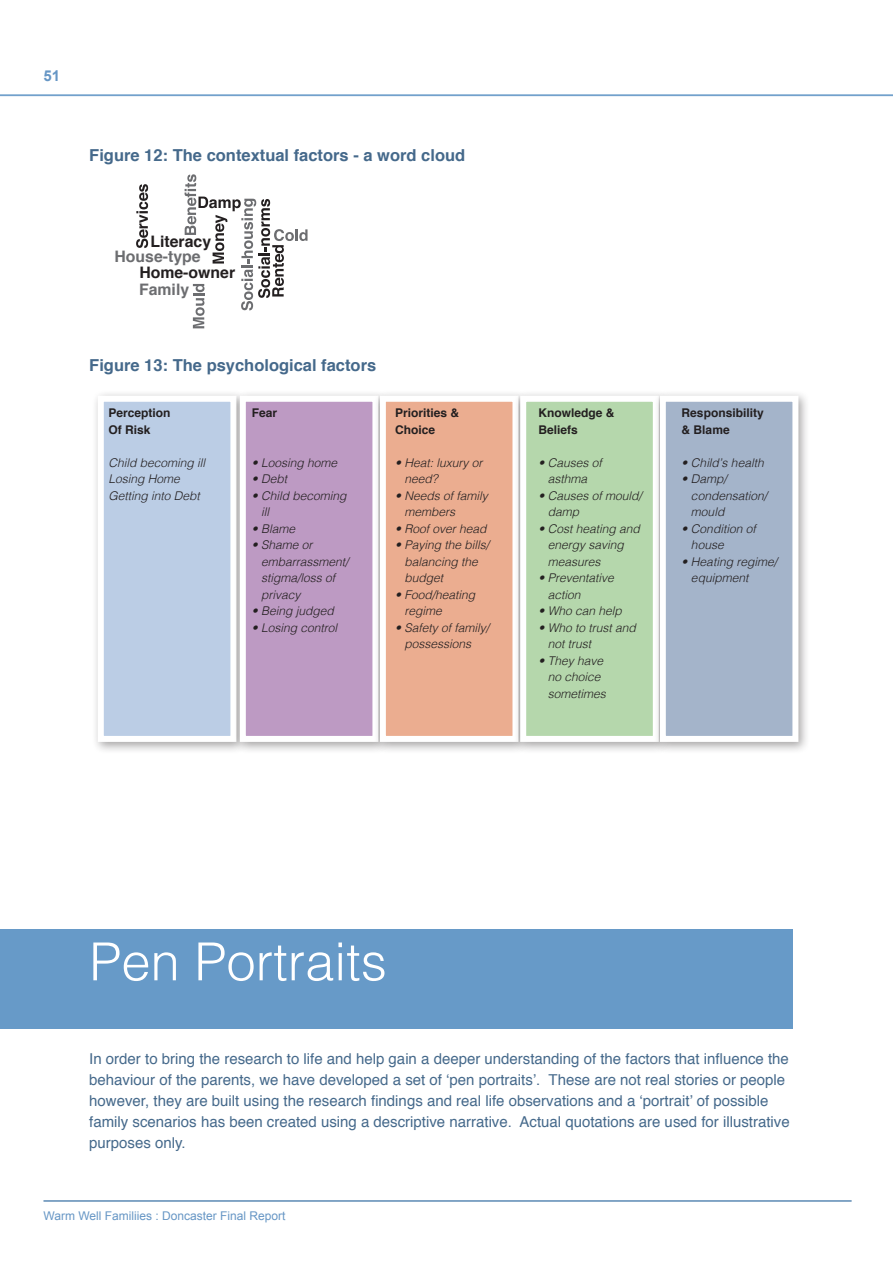
<style>
.page{position:relative;width:893px;height:1263px;background:#fff}
.page>*{position:absolute;margin:0;border:0;box-sizing:border-box;transform-origin:0 0}
.t1{font:300 52.5px "Helvetica";color:#fff}
.t2{font:700 16.5px "Helvetica";color:#45698b}
.t3{font:700 15.75px "Helvetica";color:#231f20}
.t4{font:700 15.75px/33.3px "Helvetica";color:#6c6d70}
.t5{font:15px/21px "Helvetica";color:#45698b}
.t6{font:700 15px "Arial";color:#6696c5}
.t7{font:italic 300 12px/16.5px "Helvetica";color:#231f20}
.t8{font:700 12px/16.5px "Helvetica";color:#231f20}
.t9{font:12px "Arial";color:#6696c5}
</style>
<div class="page">
<hr style="left:0;top:94px;width:893px;height:1px;background:#679ac8">
<hr style="left:0;top:95px;width:893px;height:1px;background:#679ac8">
<hr style="left:44px;top:1200px;width:807px;height:1px;background:#679ac8">
<div style="left:0;top:929px;width:792px;height:100px;background:#679ac8"></div>
<svg style="left:136px;top:184px;width:12px;height:64px"></svg>
<svg style="left:185px;top:174px;width:123px;height:154px"></svg>
<div style="left:92px;top:390px;width:156px;height:364px;background:#231f20;opacity:.4"></div>
<div style="left:98px;top:396px;width:138px;height:346px;background:#bbcde5;border:6px solid #fff"></div>
<div style="left:234px;top:390px;width:156px;height:364px;background:#231f20;opacity:.4"></div>
<div style="left:240px;top:396px;width:138px;height:346px;background:#bd9ac3;border:6px solid #fff"></div>
<div style="left:374px;top:390px;width:156px;height:364px;background:#231f20;opacity:.4"></div>
<div style="left:380px;top:396px;width:138px;height:346px;background:#ebad90;border:6px solid #fff"></div>
<div style="left:514px;top:390px;width:157px;height:364px;background:#231f20;opacity:.4"></div>
<div style="left:520px;top:396px;width:139px;height:346px;background:#b5d7ac;border:6px solid #fff"></div>
<div style="left:654px;top:390px;width:156px;height:364px;background:#231f20;opacity:.4"></div>
<div style="left:660px;top:396px;width:138px;height:346px;background:#a4b4ca;border:6px solid #fff"></div>
<p class="t6" style="left:44px;top:66px;width:18px">51</p>
<h2 class="t2" style="left:89px;top:142px;width:377px">Figure 12: The contextual factors - a word cloud</h2>
<h3 class="t3" style="left:150px;top:228px;width:62px">Literacy</h3>
<h3 class="t4" style="left:139px;top:240px;width:63px;text-indent:-25px">House-type<br>Family</h3>
<h3 class="t3" style="left:139px;top:260px;width:97px">Home-owner</h3>
<h2 class="t2" style="left:89px;top:352px;width:289px">Figure 13: The psychological factors</h2>
<p class="t8" style="left:108px;top:405px;width:64px">Perception<br>Of Risk</p>
<p class="t7" style="left:108px;top:453px;width:98px">Child becoming ill<br>Losing Home<br>Getting into Debt</p>
<p class="t8" style="left:252px;top:405px;width:27px">Fear</p>
<p class="t7" style="left:252px;top:453px;width:87px">• Loosing home</p>
<p class="t7" style="left:252px;top:470px;width:37px">• Debt</p>
<p class="t7" style="left:261px;top:486px;width:87px;text-indent:-9px">• Child becoming ill</p>
<p class="t7" style="left:252px;top:519px;width:45px">• Blame</p>
<p class="t7" style="left:261px;top:536px;width:89px;text-indent:-9px">• Shame or embarrassment/ stigma/loss of privacy</p>
<p class="t7" style="left:252px;top:602px;width:84px">• Being judged</p>
<p class="t7" style="left:252px;top:618px;width:87px">• Losing control</p>
<p class="t8" style="left:395px;top:405px;width:66px">Priorities &amp;<br>Choice</p>
<p class="t7" style="left:404px;top:453px;width:80px;text-indent:-9px">• Heat: luxury or need?</p>
<p class="t7" style="left:404px;top:486px;width:85px;text-indent:-9px">• Needs of family members</p>
<p class="t7" style="left:395px;top:519px;width:93px">• Roof over head</p>
<p class="t7" style="left:404px;top:536px;width:86px;text-indent:-9px">• Paying the bills/ balancing the budget</p>
<p class="t7" style="left:404px;top:585px;width:72px;text-indent:-9px">• Food/heating regime</p>
<p class="t7" style="left:404px;top:618px;width:86px;text-indent:-9px">• Safety of family/ possessions</p>
<p class="t8" style="left:538px;top:405px;width:78px">Knowledge &amp;<br>Beliefs</p>
<p class="t7" style="left:538px;top:453px;width:65px;text-align:center">• Causes of asthma</p>
<p class="t7" style="left:548px;top:486px;width:96px;text-indent:-9px">• Causes of mould/ damp</p>
<p class="t7" style="left:548px;top:519px;width:94px;text-indent:-9px">• Cost heating and energy saving measures</p>
<p class="t7" style="left:548px;top:569px;width:68px;text-indent:-9px">• Preventative action</p>
<p class="t7" style="left:538px;top:602px;width:85px">• Who can help</p>
<p class="t7" style="left:548px;top:618px;width:90px;text-indent:-9px">• Who to trust and not trust</p>
<p class="t7" style="left:548px;top:651px;width:60px;text-indent:-9px">• They have no choice sometimes</p>
<p class="t8" style="left:682px;top:405px;width:84px">Responsibility &amp; Blame</p>
<p class="t7" style="left:682px;top:453px;width:84px">• Child’s health</p>
<p class="t7" style="left:691px;top:470px;width:78px;text-indent:-9px">• Damp/ condensation/ mould</p>
<p class="t7" style="left:691px;top:519px;width:66px;text-indent:-9px">• Condition of house</p>
<p class="t7" style="left:691px;top:552px;width:88px;text-indent:-9px">• Heating regime/ equipment</p>
<h1 class="t1" style="left:89px;top:917px;width:299px">Pen Portraits</h1>
<p class="t5" style="left:89px;top:1049px;width:702px">In order to bring the research to life and help gain a deeper understanding of the factors that influence the behaviour of the parents, we have developed a set of ‘pen portraits’. These are not real stories or people however, they are built using the research findings and real life observations and a ‘portrait’ of possible family scenarios has been created using a descriptive narrative. Actual quotations are used for illustrative purposes only.</p>
<p class="t9" style="left:44px;top:1208px;width:244px">Warm Well Familiies : Doncaster Final Report</p>
</div>
